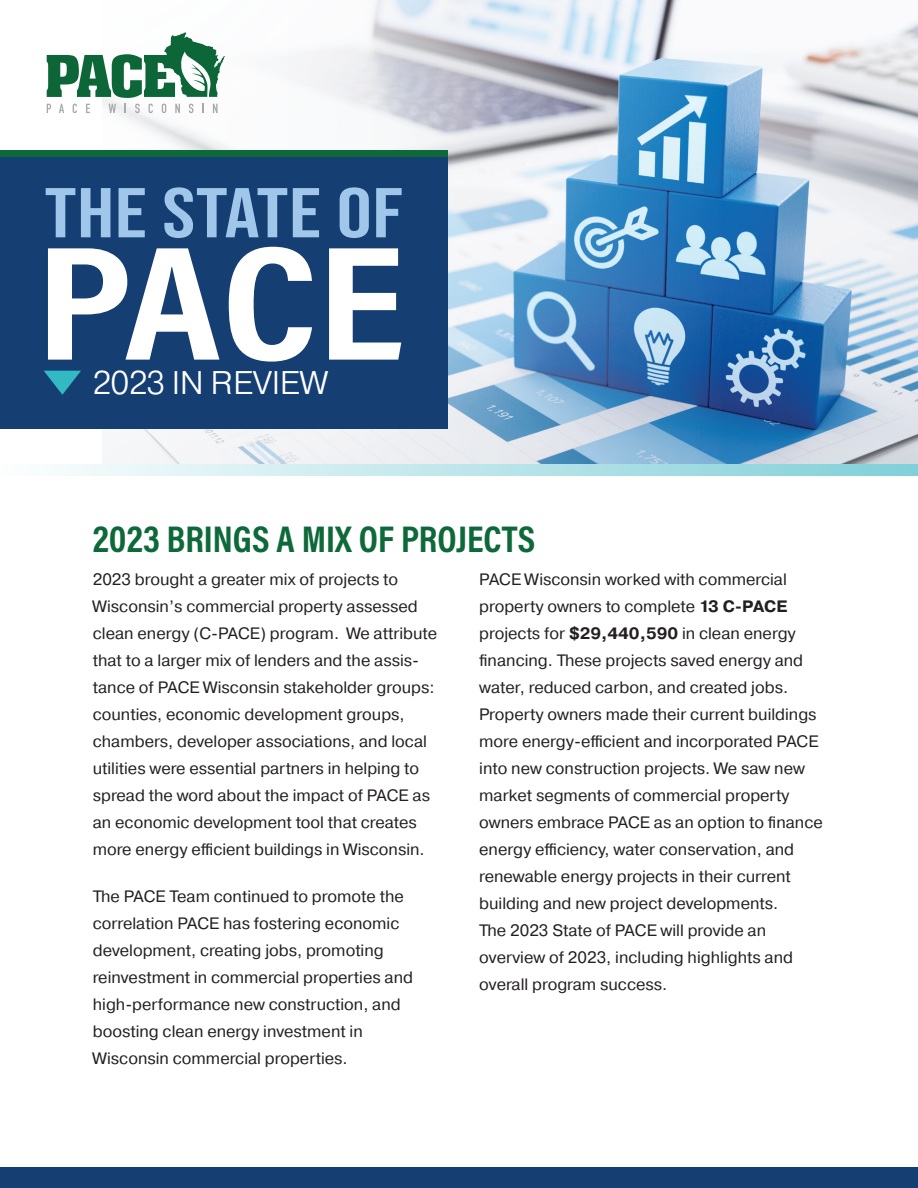
<style>
.page{position:relative;width:918px;height:1188px;background:#fff}
.page>*{position:absolute;margin:0;border:0;box-sizing:border-box;transform-origin:0 0}
.t1{font:700 164.25px "Acumin Pro Cond";color:#fff;scale:1.21 1}
.t2{font:70.35px "Bebas Neue";letter-spacing:.01em;color:#a0c6e9;scale:1.24 1}
.t3{font:700 37.5px "Acumin Pro Cond";color:#0d6939}
.t4{font:300 32.7px "Pragmatica";letter-spacing:-.01em;color:#fff}
.t5{font:16.5px/27px "Pragmatica";color:#231f20}
.s1{font-weight:700}
</style>
<div class="page">
<svg style="left:61px;top:464px;width:857px;height:12px;background:#bae5e9"></svg>
<img style="left:103px;top:0;width:815px;height:464px">
<div style="left:0;top:150px;width:447px;height:279px;background:#0d6939"></div>
<div style="left:0;top:158px;width:447px;height:271px;background:#153f73"></div>
<svg style="left:44px;top:371px;width:37px;height:24px"></svg>
<div style="left:0;top:1168px;width:918px;height:20px;background:#153f73"></div>
<svg style="left:47px;top:104px;width:4px;height:9px"></svg>
<svg style="left:59px;top:104px;width:5px;height:9px"></svg>
<svg style="left:73px;top:104px;width:4px;height:9px"></svg>
<svg style="left:86px;top:104px;width:4px;height:9px"></svg>
<svg style="left:109px;top:104px;width:7px;height:9px"></svg>
<svg style="left:135px;top:104px;width:5px;height:9px"></svg>
<svg style="left:149px;top:104px;width:4px;height:9px"></svg>
<svg style="left:162px;top:104px;width:4px;height:9px"></svg>
<svg style="left:175px;top:104px;width:5px;height:9px"></svg>
<svg style="left:189px;top:104px;width:4px;height:9px"></svg>
<svg style="left:202px;top:104px;width:2px;height:9px"></svg>
<svg style="left:213px;top:104px;width:5px;height:9px"></svg>
<svg style="left:47px;top:32px;width:178px;height:66px"></svg>
<h2 class="t2" style="left:45px;top:173px;width:290px">THE STATE OF</h2>
<h1 class="t1" style="left:36px;top:195px;width:306px">PACE</h1>
<h3 class="t4" style="left:92px;top:362px;width:238px">2023 IN REVIEW</h3>
<h3 class="t3" style="left:93px;top:514px;width:444px">2023 BRINGS A MIX OF PROJECTS</h3>
<p class="t5" style="left:93px;top:566px;width:346px">2023 brought a greater mix of projects to Wisconsin’s commercial property assessed clean energy (C-PACE) program. We attribute that to a larger mix of lenders and the assis&shy;tance of PACE Wisconsin stakeholder groups: counties, economic development groups, chambers, developer associations, and local utilities were essential partners in helping to spread the word about the impact of PACE as an economic development tool that creates more energy efficient buildings in Wisconsin.</p>
<p class="t5" style="left:93px;top:884px;width:322px">The PACE Team continued to promote the correlation PACE has fostering economic development, creating jobs, promoting reinvestment in commercial properties and high-performance new construction, and boosting clean energy investment in Wisconsin commercial properties.</p>
<p class="t5" style="left:479px;top:566px;width:345px">PACE Wisconsin worked with commercial property owners to complete <span class="s1">13 C-PACE </span>projects for <span class="s1">$29,440,590</span> in clean energy financing. These projects saved energy and water, reduced carbon, and created jobs.<br>Property owners made their current buildings more energy-efficient and incorporated PACE into new construction projects. We saw new market segments of commercial property owners embrace PACE as an option to finance energy efficiency, water conservation, and renewable energy projects in their current building and new project developments.<br>The 2023 State of PACE will provide an overview of 2023, including highlights and overall program success.</p>
</div>
